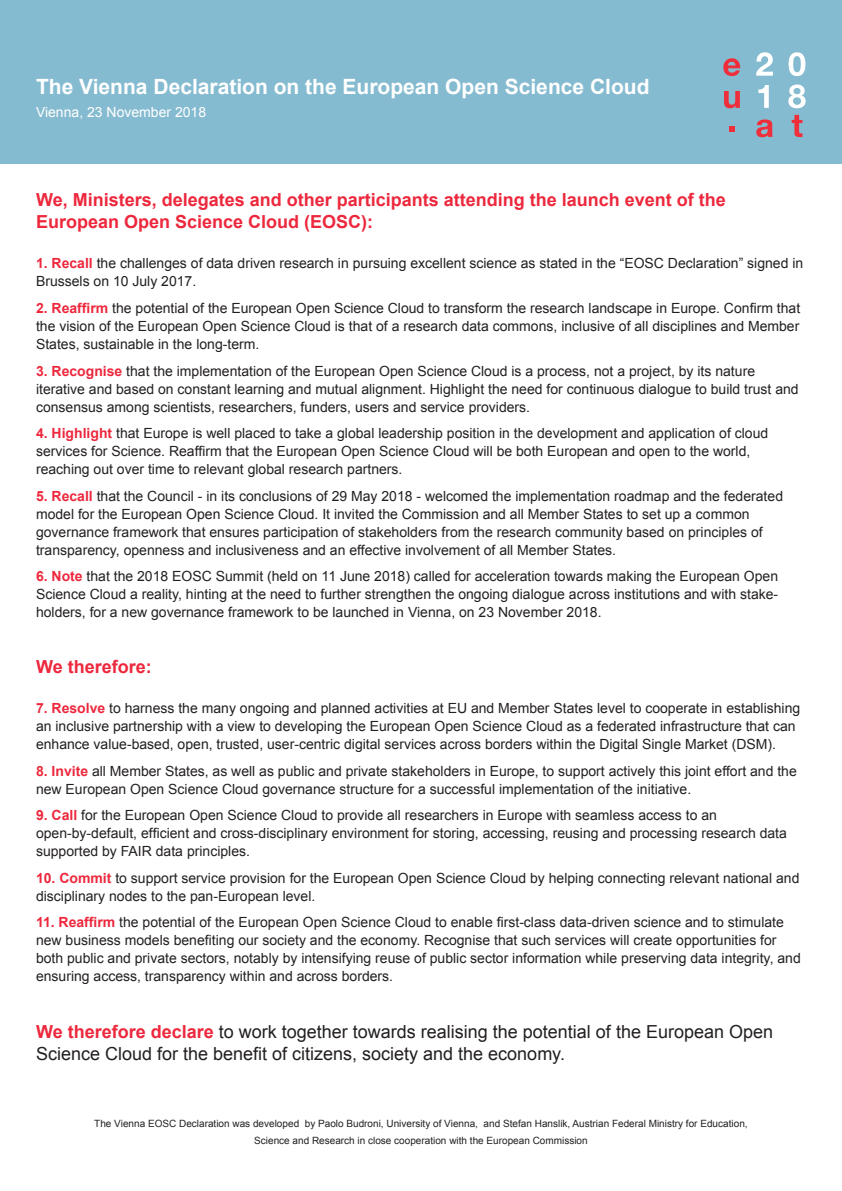
<style>
.page{position:relative;width:842px;height:1191px;background:#fff}
.page>*{position:absolute;margin:0;border:0;box-sizing:border-box;transform-origin:0 0}
.t1{font:700 21px "Arial";color:#fff}
.t2{font:18px/22px "Arial";color:#231f20}
.t3{font:700 18px/22px "Arial";color:#ed283d}
.t4{font:14px/18px "Arial";color:#231f20}
.t5{font:14px "Arial";color:#fff}
.t6{font:10px/16.8px "Arial";color:#231f20;text-align:center}
.s1{font-weight:700;color:#ed283d}
</style>
<div class="page">
<div style="left:0;top:0;width:842px;height:163px;background:#85bbd0"></div>
<svg style="left:723px;top:58px;width:17px;height:18px"></svg>
<svg style="left:724px;top:91px;width:16px;height:17px"></svg>
<svg style="left:756px;top:52px;width:17px;height:24px"></svg>
<svg style="left:789px;top:52px;width:16px;height:24px"></svg>
<svg style="left:758px;top:85px;width:11px;height:23px"></svg>
<svg style="left:788px;top:84px;width:18px;height:24px"></svg>
<svg style="left:756px;top:119px;width:17px;height:18px"></svg>
<svg style="left:792px;top:115px;width:10px;height:22px"></svg>
<svg style="left:729px;top:126px;width:6px;height:6px"></svg>
<h1 class="t1" style="left:36px;top:72px;width:615px">The Vienna Declaration on the European Open Science Cloud</h1>
<p class="t5" style="left:36px;top:103px;width:172px">Vienna, 23 November 2018</p>
<p class="t3" style="left:36px;top:189px;width:691px">We, Ministers, delegates and other participants attending the launch event of the<br>European Open Science Cloud (EOSC):</p>
<p class="t4" style="left:36px;top:255px;width:769px"><span class="s1">1. Recall</span> the challenges of data driven research in pursuing excellent science as stated in the “EOSC Declaration” signed in<br>Brussels on 10 July 2017.</p>
<p class="t4" style="left:36px;top:299px;width:766px;text-align:justify"><span class="s1">2. Reaffirm</span> the potential of the European Open Science Cloud to transform the research landscape in Europe. Confirm that the vision of the European Open Science Cloud is that of a research data commons, inclusive of all disciplines and Member States, sustainable in the long-term.</p>
<p class="t4" style="left:36px;top:362px;width:764px"><span class="s1">3. Recognise</span> that the implementation of the European Open Science Cloud is a process, not a project, by its nature iterative and based on constant learning and mutual alignment. Highlight the need for continuous dialogue to build trust and consensus among scientists, researchers, funders, users and service providers.</p>
<p class="t4" style="left:36px;top:424px;width:734px"><span class="s1">4. Highlight</span> that Europe is well placed to take a global leadership position in the development and application of cloud services for Science. Reaffirm that the European Open Science Cloud will be both European and open to the world, reaching out over time to relevant global research partners.</p>
<p class="t4" style="left:36px;top:487px;width:749px"><span class="s1">5. Recall</span> that the Council - in its conclusions of 29 May 2018 - welcomed the implementation roadmap and the federated model for the European Open Science Cloud. It invited the Commission and all Member States to set up a common governance framework that ensures participation of stakeholders from the research community based on principles of transparency, openness and inclusiveness and an effective involvement of all Member States.</p>
<p class="t4" style="left:36px;top:567px;width:744px;text-align:justify"><span class="s1">6. Note</span> that the 2018 EOSC Summit (held on 11 June 2018) called for acceleration towards making the European Open Science Cloud a reality, hinting at the need to further strengthen the ongoing dialogue across institutions and with stake&shy;holders, for a new governance framework to be launched in Vienna, on 23 November 2018.</p>
<p class="t3" style="left:36px;top:656px;width:117px">We therefore:</p>
<p class="t4" style="left:36px;top:699px;width:766px"><span class="s1">7. Resolve</span> to harness the many ongoing and planned activities at EU and Member States level to cooperate in establishing an inclusive partnership with a view to developing the European Open Science Cloud as a federated infrastructure that can enhance value-based, open, trusted, user-centric digital services across borders within the Digital Single Market (DSM).</p>
<p class="t4" style="left:36px;top:762px;width:762px"><span class="s1">8. Invite</span> all Member States, as well as public and private stakeholders in Europe, to support actively this joint effort and the new European Open Science Cloud governance structure for a successful implementation of the initiative.</p>
<p class="t4" style="left:36px;top:806px;width:752px"><span class="s1">9. Call</span> for the European Open Science Cloud to provide all researchers in Europe with seamless access to an open-by-default, efficient and cross-disciplinary environment for storing, accessing, reusing and processing research data supported by FAIR data principles.</p>
<p class="t4" style="left:36px;top:869px;width:765px"><span class="s1">10. Commit</span> to support service provision for the European Open Science Cloud by helping connecting relevant national and disciplinary nodes to the pan-European level.</p>
<p class="t4" style="left:36px;top:913px;width:766px"><span class="s1">11. Reaffirm</span> the potential of the European Open Science Cloud to enable first-class data-driven science and to stimulate new business models benefiting our society and the economy. Recognise that such services will create opportunities for both public and private sectors, notably by intensifying reuse of public sector information while preserving data integrity, and ensuring access, transparency within and across borders.</p>
<p class="t2" style="left:36px;top:1021px;width:739px"><span class="s1">We therefore declare</span> to work together towards realising the potential of the European Open<br>Science Cloud for the benefit of citizens, society and the economy.</p>
<p class="t6" style="left:94px;top:1115px;width:655px">The Vienna EOSC Declaration was developed by Paolo Budroni, University of Vienna, and Stefan Hanslik, Austrian Federal Ministry for Education,<br>Science and Research in close cooperation with the European Commission</p>
</div>
